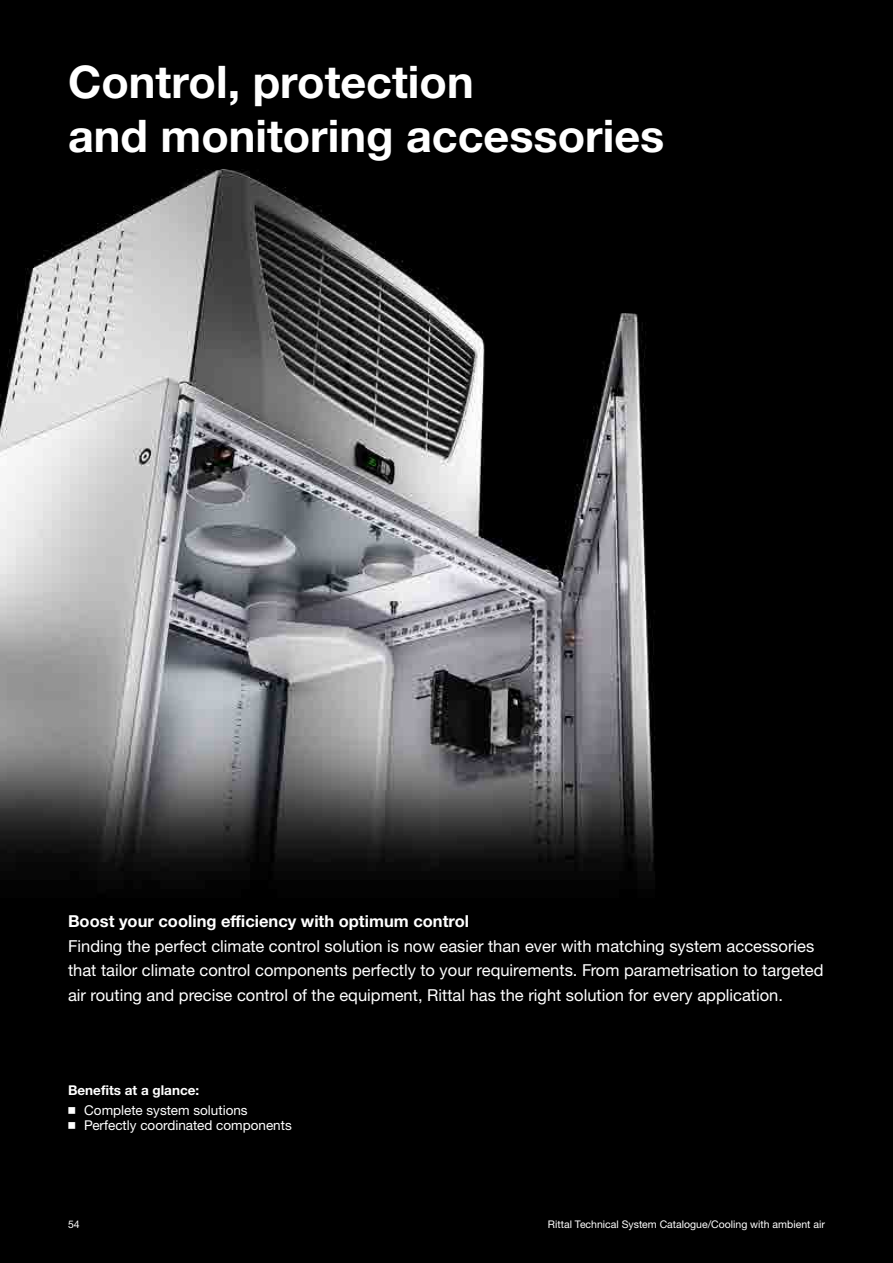
<style>
.page{position:relative;width:893px;height:1263px;background:#fff}
.page>*{position:absolute;margin:0;border:0;box-sizing:border-box;transform-origin:0 0}
._1_VariableUeberschrift_30_neg{font:700 45px/54px "Neue Helvetica For Rittal";color:#fff}
._1_Einleitung_11_neg{font:16.5px/24.8px "Neue Helvetica For Rittal";color:#fff}
._1_Einleitung_11_neg-2{font:700 16.5px "Neue Helvetica For Rittal";color:#fff}
.t1{font:13.5px "Neue Helvetica For Rittal";color:#fff}
._1_TextHf_AbstandOhne_9_neg{font:700 13.5px "Neue Helvetica For Rittal";color:#fff}
.t2{font:10.5px "Neue Helvetica For Rittal";color:#fff}
.s1{font-weight:300}
</style>
<div class="page">
<img style="left:0;top:0;width:893px;height:1263px">
<p class="_1_VariableUeberschrift_30_neg" style="left:68px;top:55px;width:598px">Control, protection<br>and monitoring accessories</p>
<p class="_1_Einleitung_11_neg-2" style="left:68px;top:911px;width:403px">Boost your cooling efficiency with optimum control</p>
<p class="_1_Einleitung_11_neg" style="left:68px;top:933px;width:757px">Finding the perfect climate control solution is now easier than ever with matching system accessories that tailor climate control components perfectly to your requirements. From parametrisation to targeted air routing and precise control of the equipment, Rittal has the right solution for every application.</p>
<p class="_1_TextHf_AbstandOhne_9_neg" style="left:68px;top:1081px;width:133px">Benefits at a glance:</p>
<p class="t1" style="left:68px;top:1102px;width:181px"><span class="s1">◾</span> Complete system solutions</p>
<p class="t1" style="left:68px;top:1117px;width:225px"><span class="s1">◾</span> Perfectly coordinated components</p>
<p class="t2" style="left:68px;top:1218px;width:13px">54</p>
<p class="t2" style="left:548px;top:1218px;width:278px">Rittal Technical System Catalogue/Cooling with ambient air</p>
</div>
